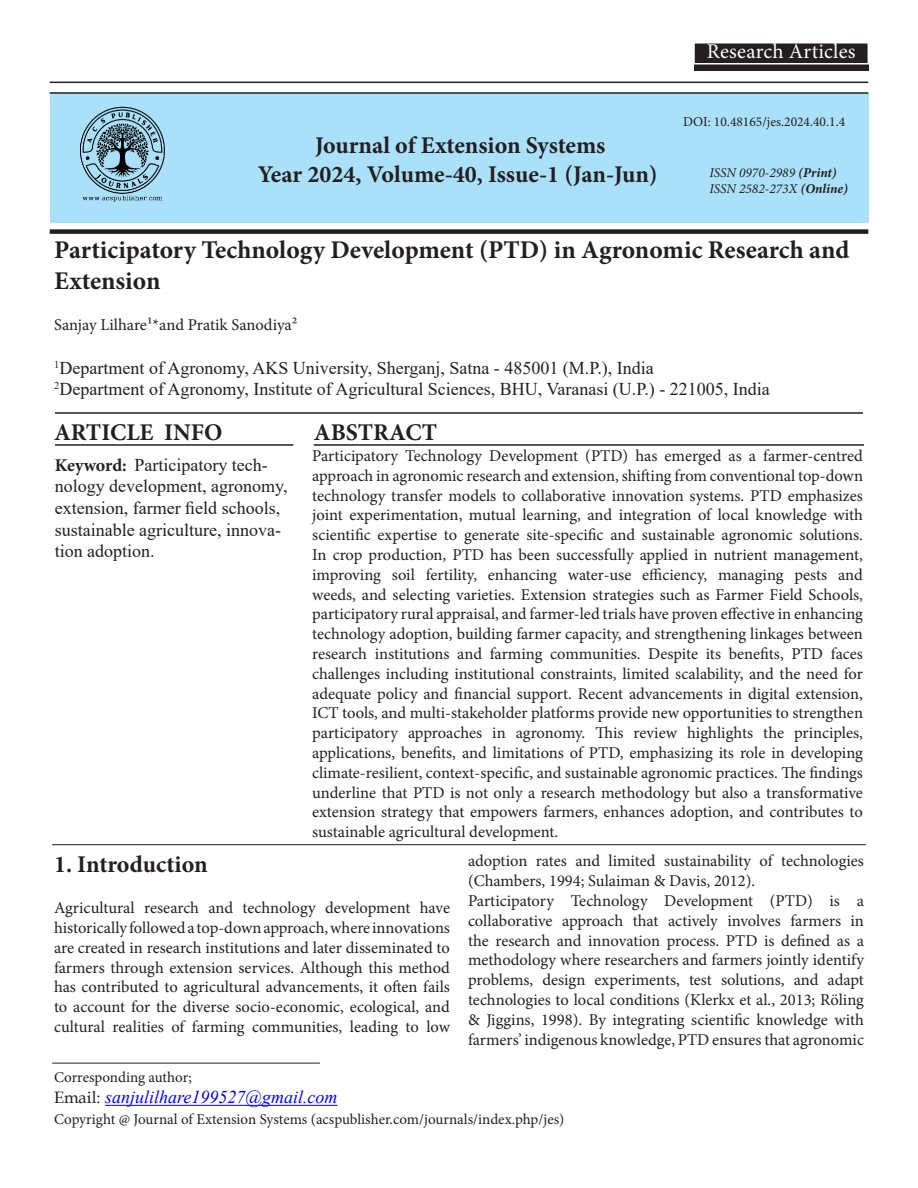
<style>
.page{position:relative;width:918px;height:1188px;background:#fff}
.page>*{position:absolute;margin:0;border:0;box-sizing:border-box;transform-origin:0 0}
.Article_title{font:700 25.5px/30.6px "Minion Pro";color:#231f20}
.Main_Heading{font:700 24px "Minion Pro";color:#231f20}
.t1{font:21px "Minion Pro";letter-spacing:.01em;color:#fff}
.Affilation{font:18px/21.6px "Times New Roman";color:#231f20}
.Corresponding_Email{font:italic 18px "Times New Roman";color:#00f}
.Paragraph{font:16.5px/19.8px "Minion Pro";color:#231f20;text-align:justify}
.Author_Name{font:16.5px "Minion Pro";color:#231f20}
.Corresponding_Email-2{font:15px "Minion Pro";letter-spacing:-.005em;color:#231f20}
.t2{font:italic 13.5px/16.2px "Minion Pro";color:#231f20}
.t3{font:13.5px "Minion Pro";color:#231f20}
.s1{font-weight:700}
.s2{font-family:"Minion Pro";font-weight:700}
.s3{font-family:"Book Antiqua";font-style:normal;font-size:16.5px;color:#231f20}
</style>
<div class="page">
<div style="left:50px;top:93px;width:818px;height:130px;background:#aae0f9"></div>
<div style="left:694px;top:43px;width:174px;height:27px;background:#231f20"></div>
<div style="left:693px;top:42px;width:176px;height:23px;border:2px solid #fff"></div>
<hr style="left:50px;top:92px;width:818px;height:2px;background:#231f20">
<hr style="left:50px;top:82px;width:818px;height:1px;background:#231f20">
<div style="left:50px;top:229px;width:818px;height:5px;background:#231f20"></div>
<hr style="left:55px;top:412px;width:808px;height:2px;background:#231f20">
<hr style="left:55px;top:444px;width:238px;height:2px;background:#231f20">
<hr style="left:314px;top:444px;width:550px;height:2px;background:#231f20">
<hr style="left:52px;top:844px;width:814px;height:1px;background:#231f20">
<hr style="left:52px;top:1063px;width:268px;height:1px;background:#231f20">
<hr style="left:105px;top:1105px;width:233px;height:1px;background:#00f">
<img style="left:80px;top:106px;width:85px;height:96px">
<p class="t1" style="left:707px;top:37px;width:150px">Research Articles</p>
<p class="Main_Heading" style="left:315px;top:128px;width:292px">Journal of Extension Systems</p>
<p class="Main_Heading" style="left:258px;top:157px;width:401px">Year 2024, Volume-40, Issue-1 (Jan-Jun)</p>
<p class="t3" style="left:683px;top:113px;width:164px">DOI: 10.48165/jes.2024.40.1.4</p>
<p class="t2" style="left:709px;top:164px;width:140px">ISSN 0970-2989 <span class="s1">(Print)<br></span>ISSN 2582-273X <span class="s1">(Online)</span></p>
<p class="Article_title" style="left:54px;top:235px;width:797px">Participatory Technology Development (PTD) in Agronomic Research and<br>Extension</p>
<p class="Author_Name" style="left:54px;top:314px;width:245px">Sanjay Lilhare1*and Pratik Sanodiya2</p>
<p class="Affilation" style="left:54px;top:356px;width:601px"><sup>1</sup>Department of Agronomy, AKS University, Sherganj, Satna - 485001 (M.P.), India</p>
<p class="Affilation" style="left:54px;top:378px;width:717px"><sup>2</sup>Department of Agronomy, Institute of Agricultural Sciences, BHU, Varanasi (U.P.) - 221005, India</p>
<p class="Main_Heading" style="left:54px;top:416px;width:170px">ARTICLE INFO</p>
<p class="Main_Heading" style="left:314px;top:416px;width:125px">ABSTRACT</p>
<p class="Affilation" style="left:55px;top:453px;width:234px"><span class="s2">Keyword:</span> Participatory tech&shy;nology development, agronomy, extension, farmer field schools, sustainable agriculture, innova&shy;tion adoption.</p>
<p class="Paragraph" style="left:312px;top:446px;width:552px">Participatory Technology Development (PTD) has emerged as a farmer-centred approach in agronomic research and extension, shifting from conventional top-down technology transfer models to collaborative innovation systems. PTD emphasizes joint experimentation, mutual learning, and integration of local knowledge with scientific expertise to generate site-specific and sustainable agronomic solutions.<br>In crop production, PTD has been successfully applied in nutrient management, improving soil fertility, enhancing water-use efficiency, managing pests and weeds, and selecting varieties. Extension strategies such as Farmer Field Schools, participatory rural appraisal, and farmer-led trials have proven effective in enhancing technology adoption, building farmer capacity, and strengthening linkages between research institutions and farming communities. Despite its benefits, PTD faces challenges including institutional constraints, limited scalability, and the need for adequate policy and financial support. Recent advancements in digital extension, ICT tools, and multi-stakeholder platforms provide new opportunities to strengthen participatory approaches in agronomy. This review highlights the principles, applications, benefits, and limitations of PTD, emphasizing its role in developing climate-resilient, context-specific, and sustainable agronomic practices. The findings underline that PTD is not only a research methodology but also a transformative extension strategy that empowers farmers, enhances adoption, and contributes to sustainable agricultural development.</p>
<p class="Main_Heading" style="left:54px;top:847px;width:155px">1. Introduction</p>
<p class="Paragraph" style="left:54px;top:898px;width:398px">Agricultural research and technology development have historically followed a top-down approach, where innovations are created in research institutions and later disseminated to farmers through extension services. Although this method has contributed to agricultural advancements, it often fails to account for the diverse socio-economic, ecological, and cultural realities of farming communities, leading to low</p>
<p class="Paragraph" style="left:468px;top:851px;width:398px">adoption rates and limited sustainability of technologies (Chambers, 1994; Sulaiman &amp; Davis, 2012).</p>
<p class="Paragraph" style="left:468px;top:891px;width:398px">Participatory Technology Development (PTD) is a collaborative approach that actively involves farmers in the research and innovation process. PTD is defined as a methodology where researchers and farmers jointly identify problems, design experiments, test solutions, and adapt technologies to local conditions (Klerkx et al., 2013; Röling &amp; Jiggins, 1998). By integrating scientific knowledge with farmers’ indigenous knowledge, PTD ensures that agronomic</p>
<p class="Corresponding_Email-2" style="left:54px;top:1067px;width:140px">Corresponding author;</p>
<p class="Corresponding_Email" style="left:54px;top:1085px;width:285px"><span class="s3">Email:</span> sanjulilhare199527@gmail.com</p>
<p class="Corresponding_Email-2" style="left:54px;top:1110px;width:512px">Copyright @ Journal of Extension Systems (acspublisher.com/journals/index.php/jes)</p>
</div>
